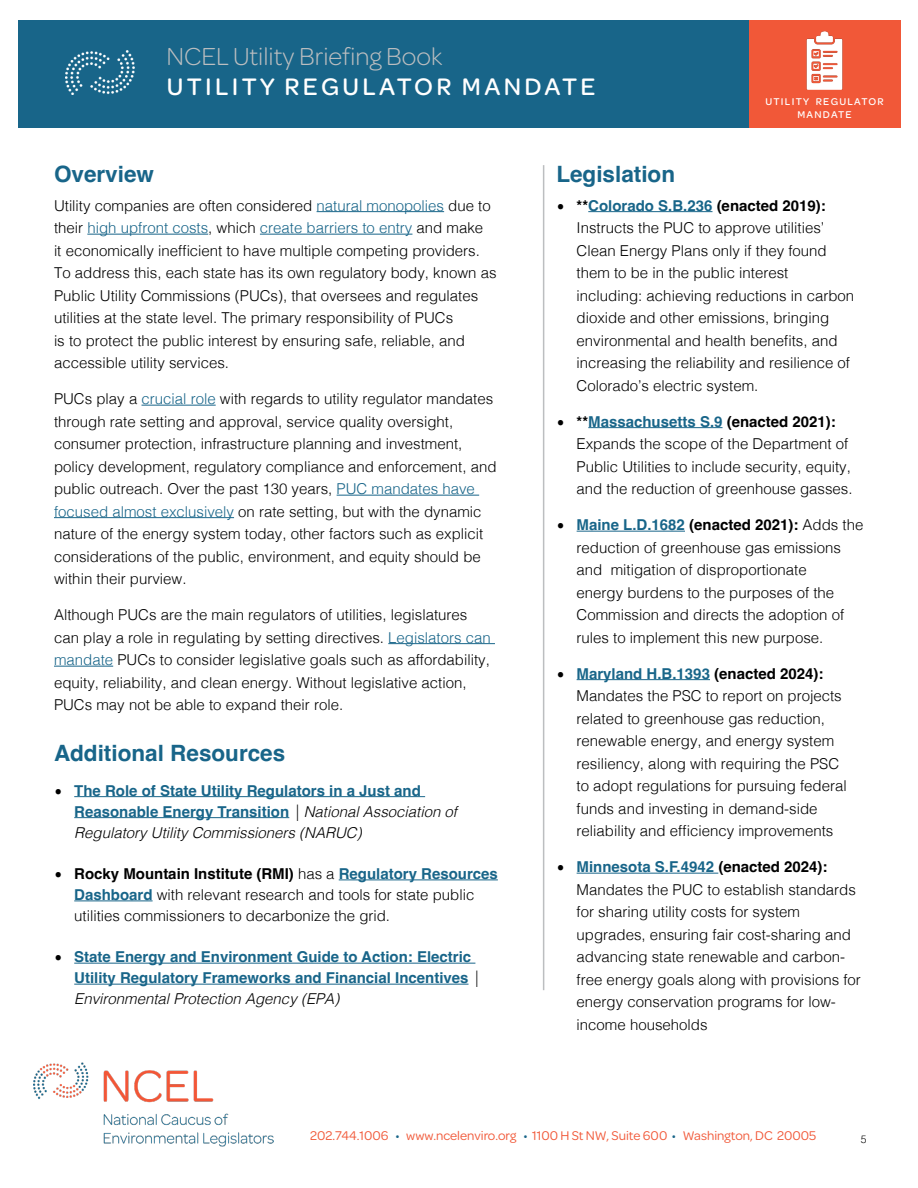
<style>
.page{position:relative;width:918px;height:1188px;background:#fff}
.page>*{position:absolute;margin:0;border:0;box-sizing:border-box;transform-origin:0 0}
.t1{font:300 26.25px "Omnes";color:#bcbec0}
.t2{font:500 25.5px "Omnes";letter-spacing:.13em;color:#fff}
.t3{font:700 22.5px "Helvetica";color:#186589}
.t4{font:300 15px/22.5px "Helvetica";color:#000}
.t5{font:700 15px/21px "Helvetica";color:#186589}
.t6{font:13.5px "Omnes";color:#f15838}
.t7{font:500 10.5px/12.6px "Omnes";letter-spacing:.12em;color:#fff;text-align:center}
.t8{font:300 10.5px "Helvetica";color:#000}
.s1{color:#186589}
.s2{font-family:"Helvetica Neue";font-weight:400;color:#000}
.s3{font-weight:300;font-style:italic;color:#000}
.s4{font-family:"Helvetica Neue";font-weight:400}
.s5{font-weight:700}
.s6{font-weight:700;color:#186589}
</style>
<div class="page">
<div style="left:18px;top:20px;width:882px;height:108px;background:#186589"></div>
<img style="left:66px;top:51px;width:68px;height:44px">
<img style="left:34px;top:1063px;width:239px;height:84px">
<hr style="left:317px;top:211px;width:127px;height:1px;background:#186589">
<hr style="left:87px;top:234px;width:121px;height:1px;background:#186589">
<hr style="left:260px;top:234px;width:152px;height:1px;background:#186589">
<hr style="left:142px;top:405px;width:74px;height:1px;background:#186589">
<hr style="left:337px;top:495px;width:142px;height:1px;background:#186589">
<hr style="left:54px;top:517px;width:180px;height:1px;background:#186589">
<hr style="left:388px;top:643px;width:107px;height:1px;background:#186589">
<hr style="left:54px;top:666px;width:59px;height:1px;background:#186589">
<hr style="left:74px;top:796px;width:351px;height:1px;background:#186589">
<hr style="left:74px;top:817px;width:215px;height:1px;background:#186589">
<hr style="left:339px;top:880px;width:159px;height:1px;background:#186589">
<hr style="left:74px;top:901px;width:79px;height:1px;background:#186589">
<hr style="left:74px;top:963px;width:401px;height:1px;background:#186589">
<hr style="left:74px;top:984px;width:395px;height:1px;background:#186589">
<div style="left:749px;top:20px;width:151px;height:108px;background:#f15838"></div>
<img style="left:806px;top:32px;width:37px;height:58px">
<hr style="left:588px;top:211px;width:125px;height:1px;background:#186589">
<hr style="left:588px;top:427px;width:135px;height:1px;background:#186589">
<hr style="left:577px;top:531px;width:108px;height:1px;background:#186589">
<hr style="left:577px;top:679px;width:133px;height:1px;background:#186589">
<hr style="left:577px;top:873px;width:141px;height:1px;background:#186589">
<hr style="left:543px;top:165px;width:1px;height:825px;background:#bcbec0">
<h1 class="t1" style="left:167px;top:39px;width:277px">NCEL Utility Briefing Book</h1>
<h2 class="t2" style="left:167px;top:69px;width:430px">UTILITY REGULATOR MANDATE</h2>
<p class="t7" style="left:765px;top:95px;width:120px">UTILITY REGULATOR<br>MANDATE</p>
<h3 class="t3" style="left:54px;top:160px;width:102px">Overview</h3>
<p class="t4" style="left:54px;top:193px;width:444px">Utility companies are often considered <span class="s1">natural monopolies</span> due to their <span class="s1">high upfront costs</span>, which <span class="s1">create barriers to entry</span> and make<br>it economically inefficient to have multiple competing providers.<br>To address this, each state has its own regulatory body, known as Public Utility Commissions (PUCs), that oversees and regulates utilities at the state level. The primary responsibility of PUCs<br>is to protect the public interest by ensuring safe, reliable, and accessible utility services.</p>
<p class="t4" style="left:54px;top:386px;width:444px">PUCs play a <span class="s1">crucial role</span> with regards to utility regulator mandates through rate setting and approval, service quality oversight, consumer protection, infrastructure planning and investment, policy development, regulatory compliance and enforcement, and public outreach. Over the past 130 years, <span class="s1">PUC mandates have focused almost exclusively</span> on rate setting, but with the dynamic nature of the energy system today, other factors such as explicit considerations of the public, environment, and equity should be within their purview.</p>
<p class="t4" style="left:54px;top:602px;width:438px">Although PUCs are the main regulators of utilities, legislatures can play a role in regulating by setting directives. <span class="s1">Legislators can mandate</span> PUCs to consider legislative goals such as affordability, equity, reliability, and clean energy. Without legislative action, PUCs may not be able to expand their role.</p>
<h3 class="t3" style="left:54px;top:739px;width:233px">Additional Resources</h3>
<p class="t5" style="left:74px;top:781px;width:384px;text-indent:-20px"><span class="s2">࡟</span> The Role of State Utility Regulators in a Just and<br>Reasonable Energy Transition <span class="s3">| National Association of<br>Regulatory Utility Commissioners (NARUC)</span></p>
<p class="t4" style="left:74px;top:862px;width:425px;line-height:21px;text-indent:-20px"><span class="s4">࡟</span> <span class="s5">Rocky Mountain Institute (RMI)</span> has a <span class="s6">Regulatory Resources<br>Dashboard</span> with relevant research and tools for state public utilities commissioners to decarbonize the grid.</p>
<p class="t5" style="left:74px;top:948px;width:406px;text-indent:-20px"><span class="s2">࡟</span> State Energy and Environment Guide to Action: Electric<br>Utility Regulatory Frameworks and Financial Incentives <span class="s3">|<br>Environmental Protection Agency (EPA)</span></p>
<h3 class="t3" style="left:556px;top:160px;width:120px">Legislation</h3>
<p class="t4" style="left:577px;top:193px;width:279px;text-indent:-20px"><span class="s4">࡟</span> <span class="s5">**</span> <span class="s6">Colorado S.B.236</span> <span class="s5">(enacted 2019):<br></span>Instructs the PUC to approve utilities’ Clean Energy Plans only if they found them to be in the public interest including: achieving reductions in carbon dioxide and other emissions, bringing environmental and health benefits, and increasing the reliability and resilience of Colorado’s electric system.</p>
<p class="t4" style="left:577px;top:409px;width:277px;text-indent:-20px"><span class="s4">࡟</span> <span class="s5">**</span> <span class="s6">Massachusetts S.9</span> <span class="s5">(enacted 2021):<br></span>Expands the scope of the Department of Public Utilities to include security, equity, and the reduction of greenhouse gasses.</p>
<p class="t4" style="left:577px;top:512px;width:288px;text-indent:-20px"><span class="s4">࡟</span> <span class="s6">Maine L.D.1682</span> <span class="s5">(enacted 2021):</span> Adds the reduction of greenhouse gas emissions and mitigation of disproportionate<br>energy burdens to the purposes of the Commission and directs the adoption of rules to implement this new purpose.</p>
<p class="t4" style="left:577px;top:661px;width:272px;text-indent:-20px"><span class="s4">࡟</span> <span class="s6">Maryland H.B.1393</span> <span class="s5">(enacted 2024):<br></span>Mandates the PSC to report on projects related to greenhouse gas reduction, renewable energy, and energy system resiliency, along with requiring the PSC to adopt regulations for pursuing federal funds and investing in demand-side reliability and efficiency improvements</p>
<p class="t4" style="left:577px;top:854px;width:286px;text-indent:-20px"><span class="s4">࡟</span> <span class="s6">Minnesota S.F.4942</span> <span class="s5">(enacted 2024):<br></span>Mandates the PUC to establish standards for sharing utility costs for system upgrades, ensuring fair cost-sharing and advancing state renewable and carbon&shy;free energy goals along with provisions for energy conservation programs for low&shy;income households</p>
<p class="t6" style="left:310px;top:1127px;width:508px">202.744.1006 <span class="s1">•</span> www.ncelenviro.org <span class="s1">•</span> 1100 H St NW, Suite 600 <span class="s1">•</span> Washington, DC 20005</p>
<p class="t8" style="left:861px;top:1130px;width:7px">5</p>
</div>
